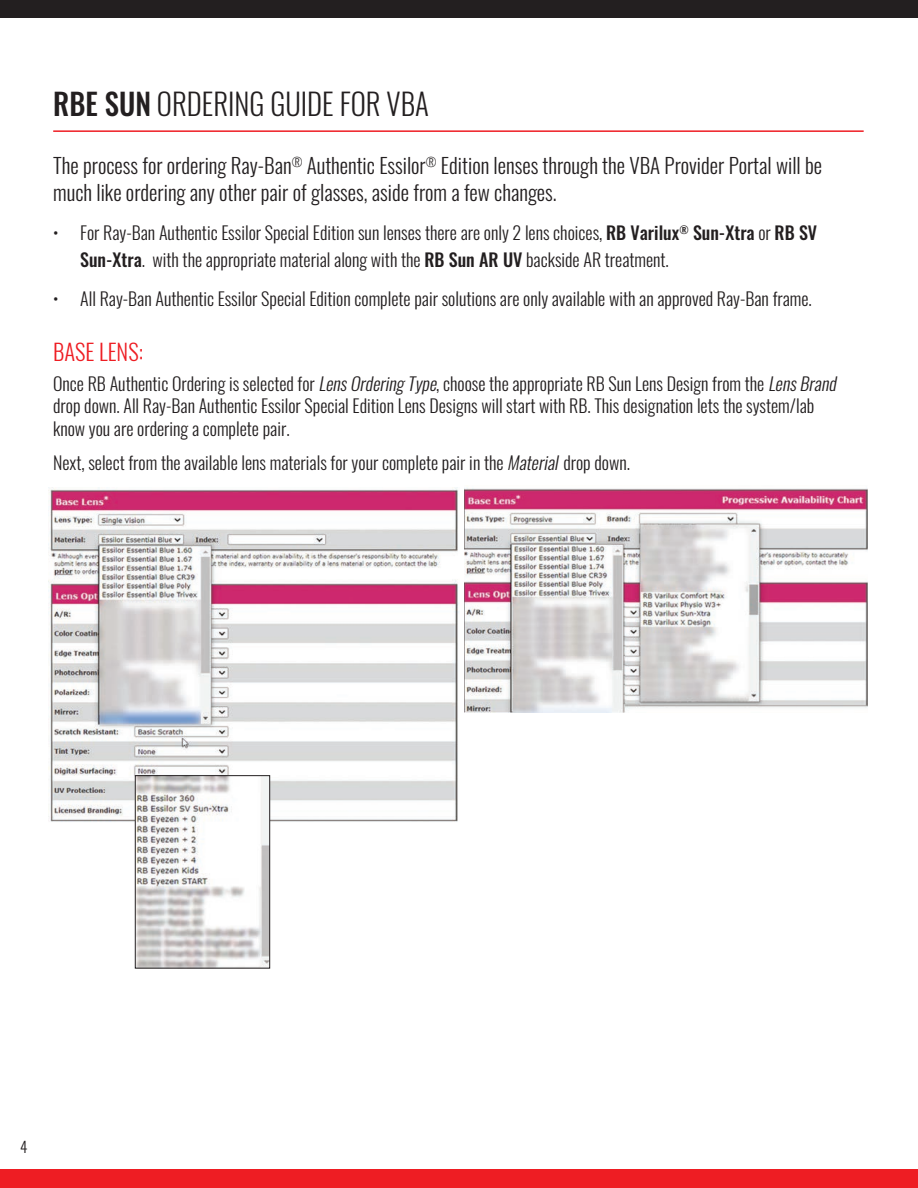
<style>
.page{position:relative;width:918px;height:1188px;background:#fff}
.page>*{position:absolute;margin:0;border:0;box-sizing:border-box;transform-origin:0 0}
.t1{font:300 30px "Oswald";color:#231f20;scale:.96 1}
.t2{font:300 22.5px "Oswald";color:#ee1d23}
.t3{font:300 21px/27px "Oswald";color:#231f20}
.t4{font:300 18px/22.5px "Oswald";color:#231f20}
.t5{font:300 15px "Oswald";color:#231f20}
.s1{font-weight:500}
.s2{font-style:italic}
</style>
<div class="page">
<div style="left:0;top:1170px;width:918px;height:18px;background:#ee1d23"></div>
<div style="left:0;top:0;width:918px;height:18px;background:#231f20"></div>
<hr style="left:53px;top:130px;width:811px;height:2px;background:#ee1d23">
<img style="left:48px;top:487px;width:411px;height:336px">
<img style="left:137px;top:777px;width:131px;height:189px">
<div style="left:135px;top:775px;width:135px;height:193px;border:1px solid #231f20"></div>
<img style="left:465px;top:488px;width:403px;height:225px">
<p class="t1" style="left:53px;top:77px;width:393px"><span class="s1">RBE SUN</span> ORDERING GUIDE FOR VBA</p>
<p class="t3" style="left:53px;top:149px;width:771px">The process for ordering Ray-Ban<sup>®</sup> Authentic Essilor<sup>®</sup> Edition lenses through the VBA Provider Portal will be much like ordering any other pair of glasses, aside from a few changes.</p>
<p class="t4" style="left:80px;top:217px;width:739px;line-height:27px;text-indent:-27px">• For Ray-Ban Authentic Essilor Special Edition sun lenses there are only 2 lens choices, <span class="s1">RB Varilux</span><sup>®</sup> <span class="s1">Sun-Xtra</span> or <span class="s1">RB SV<br>Sun-Xtra</span>. with the appropriate material along with the <span class="s1">RB Sun AR UV</span> backside AR treatment.</p>
<p class="t4" style="left:53px;top:285px;width:760px">• All Ray-Ban Authentic Essilor Special Edition complete pair solutions are only available with an approved Ray-Ban frame.</p>
<p class="t2" style="left:53px;top:331px;width:91px">BASE LENS:</p>
<p class="t4" style="left:53px;top:370px;width:789px">Once RB Authentic Ordering is selected for <span class="s2">LensOrderingType</span>, choose the appropriate RB Sun Lens Design from the <span class="s2">LensBrand </span>drop down. All Ray-Ban Authentic Essilor Special Edition Lens Designs will start with RB. This designation lets the system/lab know you are ordering a complete pair.</p>
<p class="t4" style="left:53px;top:450px;width:578px">Next, select from the available lens materials for your complete pair in the <span class="s2">Material</span>drop down.</p>
<p class="t5" style="left:20px;top:1134px;width:9px">4</p>
</div>
